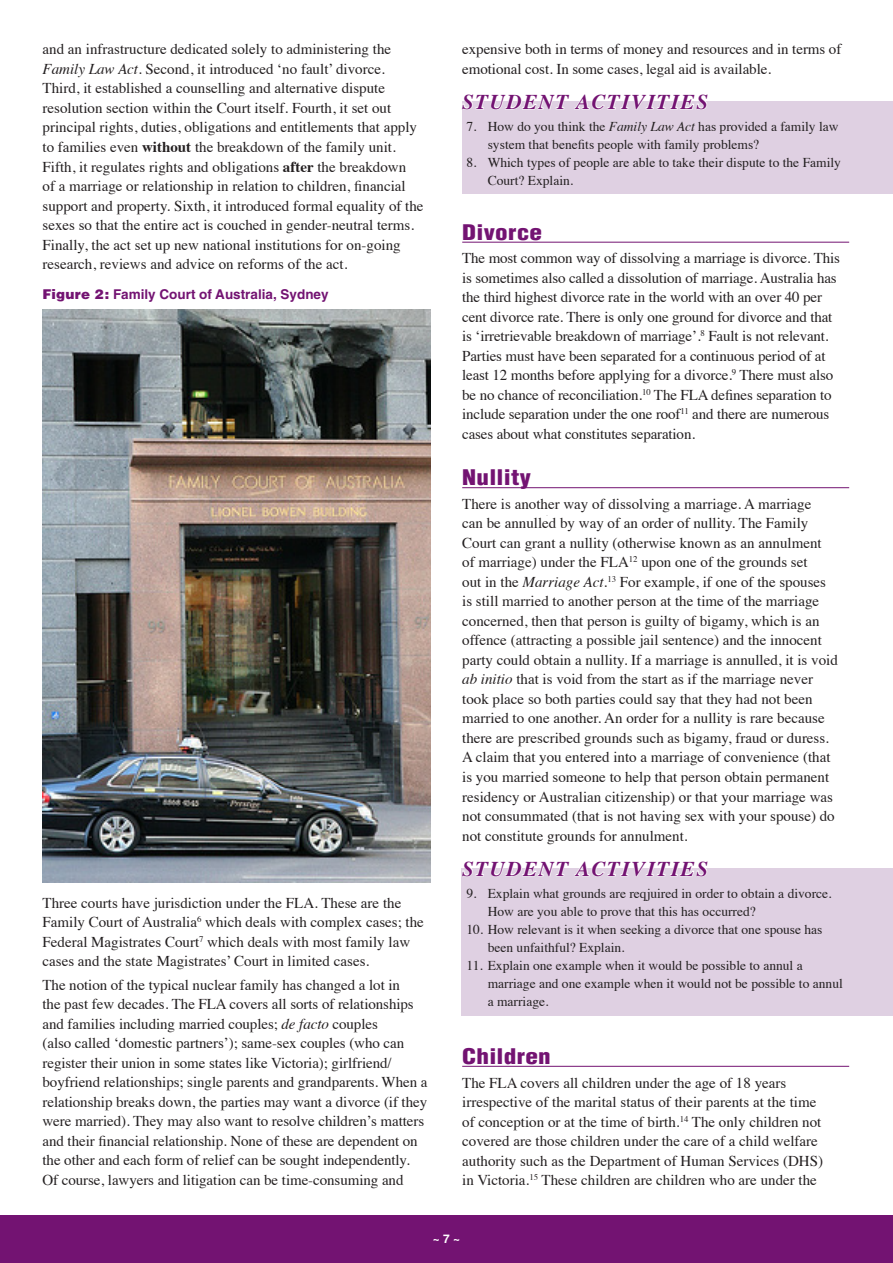
<style>
.page{position:relative;width:893px;height:1263px;background:#fff}
.page>*{position:absolute;margin:0;border:0;box-sizing:border-box;transform-origin:0 0}
.student_activties{font:italic 700 21px "Times";letter-spacing:.075em;color:#731372}
.A_Head{font:900 condensed 21px "Helvetica";letter-spacing:.01em;color:#731372;scale:1.2 1}
.body_text{font:15px/19.5px "Times";color:#231f20}
.Stu_Act_text{font:13.5px/18px "Times";color:#231f20}
.Stu_Act_text_last{font:13.5px/18px "Times";color:#231f20}
.figure_table_head{font:700 13.5px "Helvetica";color:#731372}
.t1{font:700 12px "Helvetica";color:#fff}
.s1{font-style:italic}
.s2{font-weight:700}
.s3{font-weight:900}
.s4{font-style:inherit}
</style>
<div class="page">
<div style="left:0;top:1215px;width:893px;height:48px;background:#731372"></div>
<div style="left:462px;top:868px;width:431px;height:148px;background:#dfd0e2"></div>
<div style="left:462px;top:101px;width:431px;height:93px;background:#dfd0e2"></div>
<hr style="left:462px;top:242px;width:387px;height:1px;background:#731372">
<hr style="left:462px;top:487px;width:387px;height:1px;background:#731372">
<hr style="left:462px;top:1066px;width:387px;height:1px;background:#731372">
<svg style="left:462px;top:101px;width:245px;height:9px"></svg>
<svg style="left:461px;top:868px;width:246px;height:17px"></svg>
<img style="left:43px;top:309px;width:388px;height:573px">
<p class="body_text" style="left:43px;top:38px;width:383px">and an infrastructure dedicated solely to administering the <span class="s1">Family Law Act</span>. Second, it introduced ‘no fault’ divorce.<br>Third, it established a counselling and alternative dispute resolution section within the Court itself. Fourth, it set out principal rights, duties, obligations and entitlements that apply to families even <span class="s2">without</span> the breakdown of the family unit.<br>Fifth, it regulates rights and obligations <span class="s2">after</span> the breakdown<br>of a marriage or relationship in relation to children, financial support and property. Sixth, it introduced formal equality of the sexes so that the entire act is couched in gender-neutral terms.<br>Finally, the act set up new national institutions for on-going research, reviews and advice on reforms of the act.</p>
<p class="figure_table_head" style="left:43px;top:286px;width:288px"><span class="s3">Figure 2:</span> Family Court of Australia, Sydney</p>
<p class="body_text" style="left:43px;top:891px;width:383px">Three courts have jurisdiction under the FLA. These are the Family Court of Australia<sup>6</sup> which deals with complex cases; the Federal Magistrates Court<sup>7</sup> which deals with most family law cases and the state Magistrates’ Court in limited cases.</p>
<p class="body_text" style="left:43px;top:974px;width:386px">The notion of the typical nuclear family has changed a lot in<br>the past few decades. The FLA covers all sorts of relationships and families including married couples; <span class="s1">de facto</span> couples<br>(also called ‘domestic partners’); same-sex couples (who can register their union in some states like Victoria); girlfriend/ boyfriend relationships; single parents and grandparents. When a relationship breaks down, the parties may want a divorce (if they were married). They may also want to resolve children’s matters and their financial relationship. None of these are dependent on the other and each form of relief can be sought independently.<br>Of course, lawyers and litigation can be time-consuming and</p>
<p class="body_text" style="left:462px;top:38px;width:381px">expensive both in terms of money and resources and in terms of emotional cost. In some cases, legal aid is available.</p>
<p class="student_activties" style="left:462px;top:82px;width:247px">STUDENT ACTIVITIES</p>
<p class="Stu_Act_text" style="left:488px;top:116px;width:352px;text-indent:-21px">7. How do you think the <span class="s1">Family Law Act</span> has provided a family law system that benefits people with family problems?</p>
<p class="Stu_Act_text_last" style="left:488px;top:152px;width:355px;text-indent:-21px">8. Which types of people are able to take their dispute to the Family<br>Court? Explain.</p>
<p class="A_Head" style="left:462px;top:219px;width:68px">Divorce</p>
<p class="body_text" style="left:462px;top:247px;width:379px">The most common way of dissolving a marriage is divorce. This is sometimes also called a dissolution of marriage. Australia has the third highest divorce rate in the world with an over 40 per cent divorce rate. There is only one ground for divorce and that is ‘irretrievable breakdown of marriage’.<sup>8</sup> Fault is not relevant.<br>Parties must have been separated for a continuous period of at least 12 months before applying for a divorce.<sup>9</sup> There must also be no chance of reconciliation.<sup>10</sup> The FLA defines separation to include separation under the one roof<sup>11</sup> and there are numerous cases about what constitutes separation.</p>
<p class="A_Head" style="left:462px;top:464px;width:59px">Nullity</p>
<p class="body_text" style="left:462px;top:493px;width:377px">There is another way of dissolving a marriage. A marriage<br>can be annulled by way of an order of nullity. The Family Court can grant a nullity (otherwise known as an annulment of marriage) under the FLA<sup>12</sup> upon one of the grounds set<br>out in the <span class="s1">Marriage Act</span>.<sup>13</sup> For example, if one of the spouses is still married to another person at the time of the marriage concerned, then that person is guilty of bigamy, which is an offence (attracting a possible jail sentence) and the innocent party could obtain a nullity. If a marriage is annulled, it is void <span class="s1">ab initio</span> that is void from the start as if the marriage never took place so both parties could say that they had not been married to one another. An order for a nullity is rare because there are prescribed grounds such as bigamy, fraud or duress.<br>A claim that you entered into a marriage of convenience (that is you married someone to help that person obtain permanent residency or Australian citizenship) or that your marriage was not consummated (that is not having sex with your spouse) do not constitute grounds for annulment.</p>
<p class="student_activties" style="left:462px;top:849px;width:247px">STUDENT ACTIVITIES</p>
<p class="Stu_Act_text" style="left:488px;top:883px;width:345px;text-indent:-21px">9. Explain what grounds are reqjuired in order to obtain a divorce.<br>How are you able to prove that this has occurred?</p>
<p class="Stu_Act_text" style="left:488px;top:919px;width:336px;text-indent:-21px">10. How relevant is it when seeking a divorce that one spouse has been unfaithful? Explain.</p>
<p class="Stu_Act_text_last" style="left:488px;top:955px;width:357px;text-indent:-21px">11. Explain one example when it would be possible to annul a marriage and one example when it would not be possible to annul a marriage.</p>
<p class="A_Head" style="left:462px;top:1043px;width:75px">Children</p>
<p class="body_text" style="left:462px;top:1071px;width:362px">The FLA covers all children under the age of 18 years irrespective of the marital status of their parents at the time of conception or at the time of birth.<sup>14</sup> The only children not covered are those children under the care of a child welfare authority such as the Department of Human Services (DHS) in Victoria.<sup>15</sup> These children are children who are under the</p>
<p class="t1" style="left:433px;top:1231px;width:29px">~ <span class="s4">7</span> ~</p>
</div>
